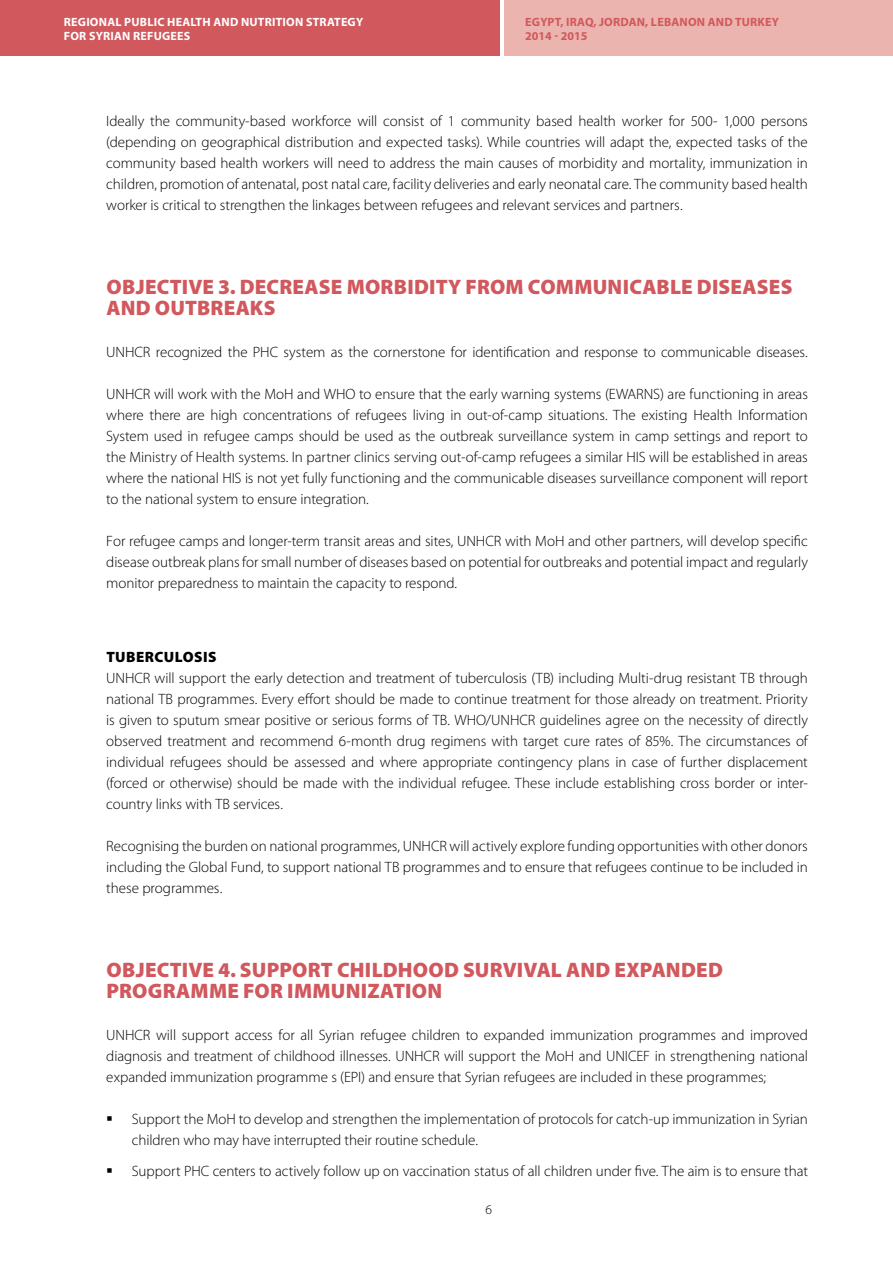
<style>
.page{position:relative;width:893px;height:1263px;background:#fff}
.page>*{position:absolute;margin:0;border:0;box-sizing:border-box;transform-origin:0 0}
.t1{font:900 21px/21px "Myriad Pro";letter-spacing:.01em;color:#d1585d}
.t2{font:300 15px/21px "Myriad Pro";letter-spacing:-.005em;color:#000;text-align:justify}
.t3{font:900 15px "Myriad Pro";letter-spacing:.03em;color:#000}
.t4{font:300 13.5px "Myriad Pro";color:#000}
.t5{font:700 12px/14.4px "Myriad Pro";letter-spacing:.02em;color:#fff}
.t6{font:700 12px/14.4px "Myriad Pro";letter-spacing:.02em;color:#d1585d}
</style>
<div class="page">
<div style="left:0;top:0;width:500px;height:55px;background:#d1585d"></div>
<div style="left:504px;top:0;width:389px;height:55px;background:#ebb4ae"></div>
<p class="t5" style="left:64px;top:15px;width:301px">REGIONAL PUBLIC HEALTH AND NUTRITION STRATEGY<br>FOR SYRIAN REFUGEES</p>
<p class="t6" style="left:525px;top:15px;width:255px">EGYPT, IRAQ, JORDAN, LEBANON AND TURKEY<br>2014 - 2015</p>
<p class="t2" style="left:106px;top:111px;width:703px">Ideally the community-based workforce will consist of 1 community based health worker for 500- 1,000 persons (depending on geographical distribution and expected tasks). While countries will adapt the, expected tasks of the community based health workers will need to address the main causes of morbidity and mortality, immunization in children, promotion of antenatal, post natal care, facility deliveries and early neonatal care. The community based health worker is critical to strengthen the linkages between refugees and relevant services and partners.</p>
<h1 class="t1" style="left:107px;top:277px;width:686px">OBJECTIVE 3. DECREASE MORBIDITY FROM COMMUNICABLE DISEASES<br>AND OUTBREAKS</h1>
<p class="t2" style="left:106px;top:342px;width:703px">UNHCR recognized the PHC system as the cornerstone for identification and response to communicable diseases.</p>
<p class="t2" style="left:106px;top:384px;width:703px">UNHCR will work with the MoH and WHO to ensure that the early warning systems (EWARNS) are functioning in areas where there are high concentrations of refugees living in out-of-camp situations. The existing Health Information System used in refugee camps should be used as the outbreak surveillance system in camp settings and report to the Ministry of Health systems. In partner clinics serving out-of-camp refugees a similar HIS will be established in areas where the national HIS is not yet fully functioning and the communicable diseases surveillance component will report to the national system to ensure integration.</p>
<p class="t2" style="left:106px;top:531px;width:703px">For refugee camps and longer-term transit areas and sites, UNHCR with MoH and other partners, will develop specific disease outbreak plans for small number of diseases based on potential for outbreaks and potential impact and regularly monitor preparedness to maintain the capacity to respond.</p>
<p class="t3" style="left:106px;top:648px;width:110px">TUBERCULOSIS</p>
<p class="t2" style="left:106px;top:667px;width:703px">UNHCR will support the early detection and treatment of tuberculosis (TB) including Multi-drug resistant TB through national TB programmes. Every effort should be made to continue treatment for those already on treatment. Priority is given to sputum smear positive or serious forms of TB. WHO/UNHCR guidelines agree on the necessity of directly observed treatment and recommend 6-month drug regimens with target cure rates of 85%. The circumstances of individual refugees should be assessed and where appropriate contingency plans in case of further displacement (forced or otherwise) should be made with the individual refugee. These include establishing cross border or inter&shy;country links with TB services.</p>
<p class="t2" style="left:106px;top:835px;width:703px">Recognising the burden on national programmes, UNHCR will actively explore funding opportunities with other donors including the Global Fund, to support national TB programmes and to ensure that refugees continue to be included in these programmes.</p>
<h1 class="t1" style="left:107px;top:959px;width:618px">OBJECTIVE 4. SUPPORT CHILDHOOD SURVIVAL AND EXPANDED<br>PROGRAMME FOR IMMUNIZATION</h1>
<p class="t2" style="left:106px;top:1024px;width:703px">UNHCR will support access for all Syrian refugee children to expanded immunization programmes and improved diagnosis and treatment of childhood illnesses. UNHCR will support the MoH and UNICEF in strengthening national expanded immunization programme s (EPI) and ensure that Syrian refugees are included in these programmes;</p>
<p class="t2" style="left:132px;top:1108px;width:678px">Support the MoH to develop and strengthen the implementation of protocols for catch-up immunization in Syrian children who may have interrupted their routine schedule.</p>
<p class="t2" style="left:132px;top:1161px;width:678px">Support PHC centers to actively follow up on vaccination status of all children under five. The aim is to ensure that</p>
<p class="t4" style="left:486px;top:1202px;width:8px">6</p>
</div>
